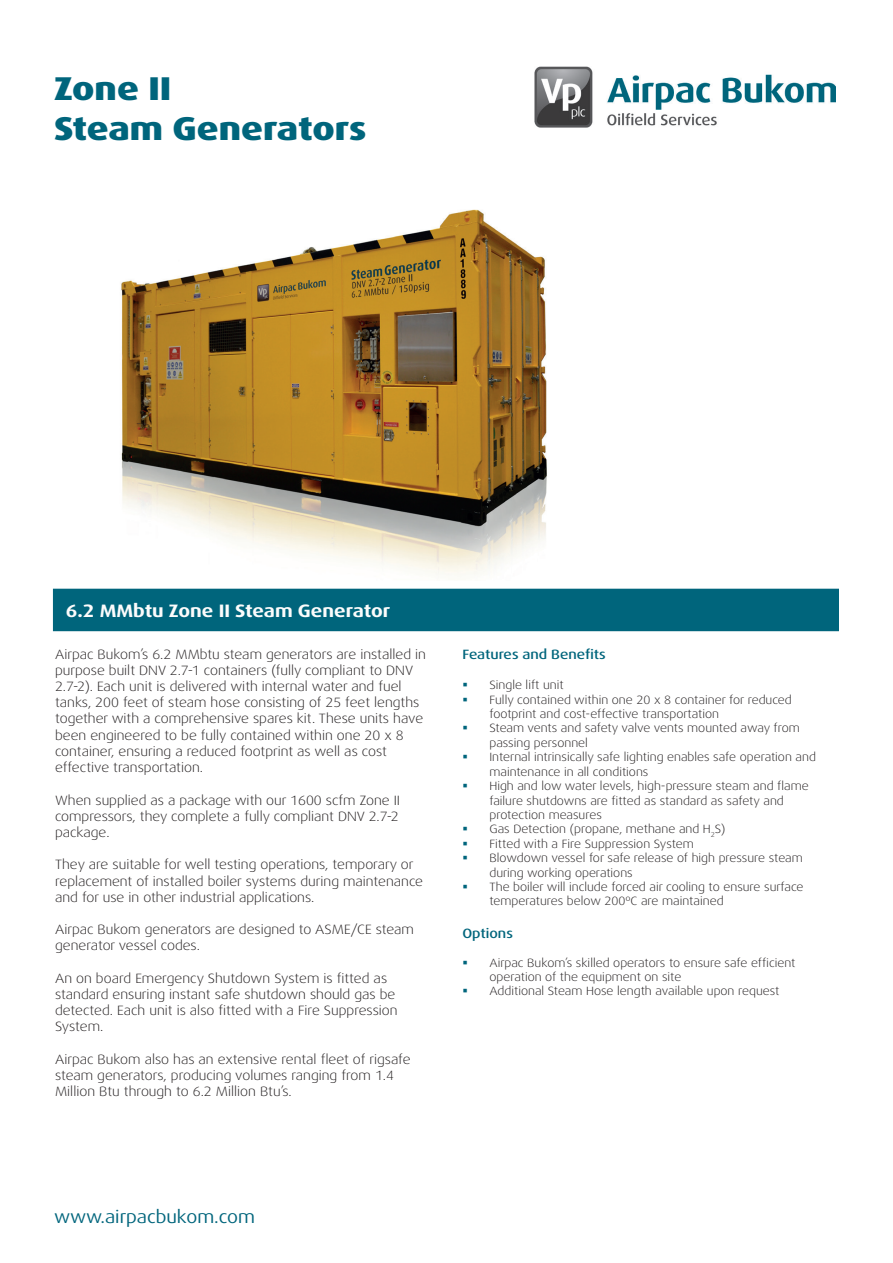
<style>
.page{position:relative;width:893px;height:1263px;background:#fff}
.page>*{position:absolute;margin:0;border:0;box-sizing:border-box;transform-origin:0 0}
.t1{font:800 expanded 33px/39.6px "Dax OT";color:#00657c}
.t2{font:700 expanded 18px "Dax OT";color:#fcfcfc}
.t3{font:expanded 18px "Dax OT";color:#00657c}
.t4{font:300 expanded 13.5px/16.2px "Dax OT";color:#231f20}
.t5{font:500 expanded 13.5px "Dax OT";color:#00657c}
.t6{font:300 expanded 12px/14.4px "Dax OT";color:#231f20}
</style>
<div class="page">
<img style="left:534px;top:67px;width:301px;height:61px">
<img style="left:121px;top:209px;width:426px;height:366px">
<div style="left:53px;top:589px;width:786px;height:42px;background:#00657c"></div>
<h1 class="t1" style="left:54px;top:69px;width:314px">Zone II<br>Steam Generators</h1>
<h2 class="t2" style="left:66px;top:599px;width:326px">6.2 MMbtu Zone II Steam Generator</h2>
<p class="t4" style="left:55px;top:646px;width:372px">Airpac Bukom’s 6.2 MMbtu steam generators are installed in purpose built DNV 2.7-1 containers (fully compliant to DNV 2.7-2). Each unit is delivered with internal water and fuel tanks, 200 feet of steam hose consisting of 25 feet lengths together with a comprehensive spares kit. These units have been engineered to be fully contained within one 20 x 8 container, ensuring a reduced footprint as well as cost effective transportation.</p>
<p class="t4" style="left:55px;top:792px;width:347px;text-align:justify">When supplied as a package with our 1600 scfm Zone II compressors, they complete a fully compliant DNV 2.7-2 package.</p>
<p class="t4" style="left:55px;top:857px;width:370px">They are suitable for well testing operations, temporary or replacement of installed boiler systems during maintenance and for use in other industrial applications.</p>
<p class="t4" style="left:55px;top:921px;width:360px">Airpac Bukom generators are designed to ASME/CE steam generator vessel codes.</p>
<p class="t4" style="left:55px;top:970px;width:344px">An on board Emergency Shutdown System is fitted as standard ensuring instant safe shutdown should gas be detected. Each unit is also fitted with a Fire Suppression System.</p>
<p class="t4" style="left:55px;top:1051px;width:357px">Airpac Bukom also has an extensive rental fleet of rigsafe steam generators, producing volumes ranging from 1.4<br>Million Btu through to 6.2 Million Btu’s.</p>
<p class="t5" style="left:462px;top:645px;width:145px">Features and Benefits</p>
<p class="t6" style="left:489px;top:678px;width:328px">Single lift unit<br>Fully contained within one 20 x 8 container for reduced footprint and cost-effective transportation<br>Steam vents and safety valve vents mounted away from passing personnel<br>Internal intrinsically safe lighting enables safe operation and maintenance in all conditions<br>High and low water levels, high-pressure steam and flame failure shutdowns are fitted as standard as safety and protection measures<br>Gas Detection (propane, methane and H<sub>2</sub>S)<br>Fitted with a Fire Suppression System<br>Blowdown vessel for safe release of high pressure steam during working operations<br>The boiler will include forced air cooling to ensure surface temperatures below 200ºC are maintained</p>
<p class="t5" style="left:462px;top:924px;width:52px">Options</p>
<p class="t6" style="left:489px;top:955px;width:307px">Airpac Bukom’s skilled operators to ensure safe efficient operation of the equipment on site<br>Additional Steam Hose length available upon request</p>
<h2 class="t3" style="left:54px;top:1205px;width:203px">www.airpacbukom.com</h2>
</div>
